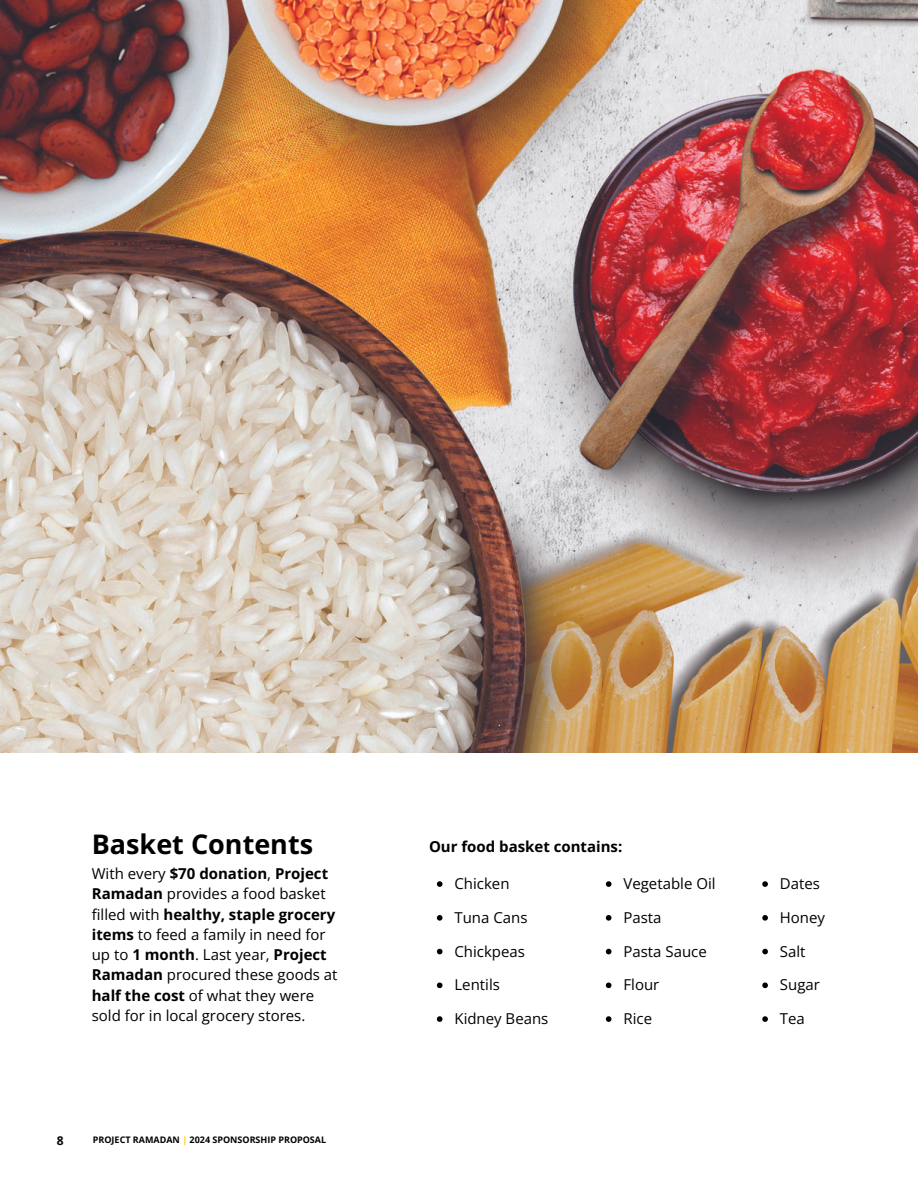
<style>
.page{position:relative;width:918px;height:1188px;background:#fff}
.page>*{position:absolute;margin:0;border:0;box-sizing:border-box;transform-origin:0 0}
.t1{font:700 27px "Open Sans";color:#000}
.t2{font:15px/20.2px "Open Sans";color:#000}
.t3{font:700 15px "Open Sans";color:#000}
.t4{font:700 12px "Open Sans";color:#000}
.t5{font:700 9px "Open Sans";color:#000}
.s1{font-weight:700}
.s2{color:#ffcb05}
</style>
<div class="page">
<svg style="left:762px;top:881px;width:6px;height:6px"></svg>
<svg style="left:762px;top:915px;width:6px;height:6px"></svg>
<svg style="left:762px;top:949px;width:6px;height:5px"></svg>
<svg style="left:762px;top:983px;width:6px;height:5px"></svg>
<svg style="left:762px;top:1016px;width:6px;height:6px"></svg>
<svg style="left:437px;top:881px;width:6px;height:6px"></svg>
<svg style="left:437px;top:915px;width:6px;height:6px"></svg>
<svg style="left:437px;top:949px;width:6px;height:5px"></svg>
<svg style="left:437px;top:983px;width:6px;height:5px"></svg>
<svg style="left:437px;top:1016px;width:6px;height:6px"></svg>
<svg style="left:606px;top:881px;width:5px;height:6px"></svg>
<svg style="left:606px;top:915px;width:5px;height:6px"></svg>
<svg style="left:606px;top:949px;width:5px;height:5px"></svg>
<svg style="left:606px;top:983px;width:5px;height:5px"></svg>
<svg style="left:606px;top:1016px;width:5px;height:6px"></svg>
<img style="left:0;top:0;width:918px;height:752px">
<p class="t1" style="left:92px;top:826px;width:223px">Basket Contents</p>
<p class="t2" style="left:92px;top:863px;width:247px">With every <span class="s1">$70 donation</span>, <span class="s1">Project<br>Ramadan</span> provides a food basket filled with <span class="s1">healthy, staple grocery items</span> to feed a family in need for up to <span class="s1">1 month</span>. Last year, <span class="s1">Project<br>Ramadan</span> procured these goods at <span class="s1">half the cost</span> of what they were sold for in local grocery stores.</p>
<p class="t2" style="left:780px;top:873px;width:42px">Dates</p>
<p class="t3" style="left:429px;top:836px;width:195px">Our food basket contains:</p>
<p class="t2" style="left:454px;top:873px;width:57px">Chicken</p>
<p class="t2" style="left:454px;top:907px;width:74px">Tuna Cans</p>
<p class="t2" style="left:454px;top:941px;width:72px">Chickpeas</p>
<p class="t2" style="left:454px;top:974px;width:47px">Lentils</p>
<p class="t2" style="left:454px;top:1008px;width:95px">Kidney Beans</p>
<p class="t2" style="left:623px;top:873px;width:94px">Vegetable Oil</p>
<p class="t2" style="left:623px;top:907px;width:40px">Pasta</p>
<p class="t2" style="left:623px;top:941px;width:85px">Pasta Sauce</p>
<p class="t2" style="left:623px;top:974px;width:37px">Flour</p>
<p class="t2" style="left:623px;top:1008px;width:30px">Rice</p>
<p class="t2" style="left:780px;top:907px;width:47px">Honey</p>
<p class="t2" style="left:780px;top:941px;width:27px">Salt</p>
<p class="t2" style="left:780px;top:974px;width:42px">Sugar</p>
<p class="t2" style="left:780px;top:1008px;width:27px">Tea</p>
<p class="t4" style="left:57px;top:1132px;width:8px">8</p>
<p class="t5" style="left:93px;top:1133px;width:235px">PROJECT RAMADAN <span class="s2">|</span> 2024 SPONSORSHIP PROPOSAL</p>
</div>
